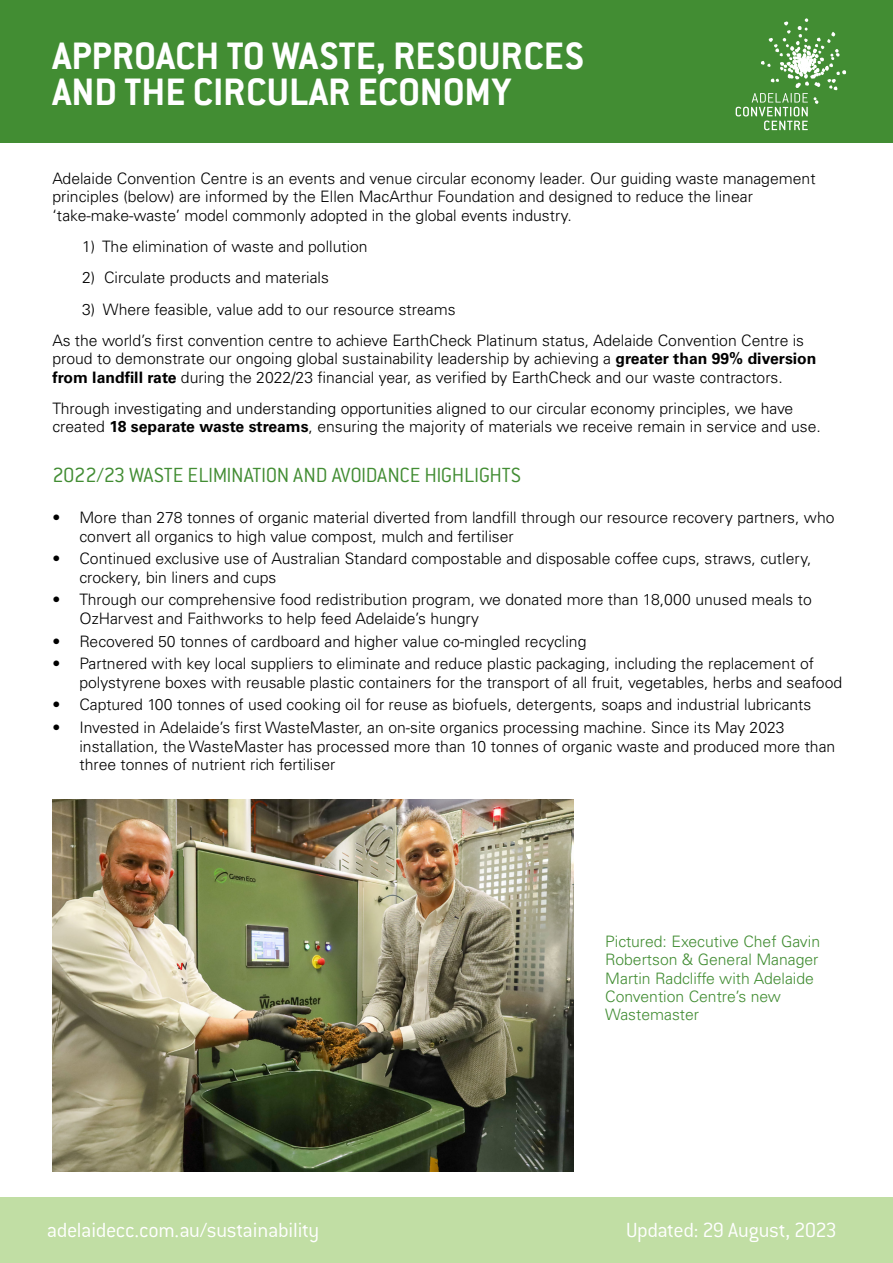
<style>
.page{position:relative;width:893px;height:1263px;background:#fff}
.page>*{position:absolute;margin:0;border:0;box-sizing:border-box;transform-origin:0 0}
.white_title_heading_L{font:700 42px "Conduit ITC Std";color:#fff}
.t1{font:300 22.5px "Conduit ITC Std";letter-spacing:-.015em;color:#fff}
.t2{font:300 22.5px "Conduit ITC Std";letter-spacing:-.025em;color:#428d33}
.t3{font:300 15.75px/18.5px "Univers LT Std";color:#000}
.t4{font:300 15.75px/18.5px "Univers LT Std";color:#428d33}
.s1{font-weight:700}
</style>
<div class="page">
<div style="left:0;top:1197px;width:893px;height:66px;background:#c1dea4"></div>
<div style="left:0;top:0;width:893px;height:143px;background:#428d33"></div>
<svg style="left:736px;top:18px;width:110px;height:112px"></svg>
<img style="left:52px;top:799px;width:522px;height:372px">
<p class="white_title_heading_L" style="left:52px;top:30px;width:533px">APPROACH TO WASTE, RESOURCES</p>
<p class="white_title_heading_L" style="left:52px;top:66px;width:460px">AND THE CIRCULAR ECONOMY</p>
<p class="t3" style="left:52px;top:169px;width:765px">Adelaide Convention Centre is an events and venue circular economy leader. Our guiding waste management principles (below) are informed by the Ellen MacArthur Foundation and designed to reduce the linear ‘take-make-waste’ model commonly adopted in the global events industry.</p>
<p class="t3" style="left:82px;top:237px;width:287px">1) The elimination of waste and pollution</p>
<p class="t3" style="left:82px;top:268px;width:248px">2) Circulate products and materials</p>
<p class="t3" style="left:82px;top:300px;width:375px">3) Where feasible, value add to our resource streams</p>
<p class="t3" style="left:52px;top:331px;width:765px">As the world’s first convention centre to achieve EarthCheck Platinum status, Adelaide Convention Centre is proud to demonstrate our ongoing global sustainability leadership by achieving a <span class="s1">greater than 99% diversion from landfill rate</span> during the 2022/23 financial year, as verified by EarthCheck and our waste contractors.</p>
<p class="t3" style="left:52px;top:399px;width:770px">Through investigating and understanding opportunities aligned to our circular economy principles, we have created <span class="s1">18 separate waste streams</span>, ensuring the majority of materials we receive remain in service and use.</p>
<p class="t2" style="left:52px;top:461px;width:470px">2022/23 WASTE ELIMINATION AND AVOIDANCE HIGHLIGHTS</p>
<p class="t3" style="left:79px;top:508px;width:757px;text-indent:-27px">• More than 278 tonnes of organic material diverted from landfill through our resource recovery partners, who convert all organics to high value compost, mulch and fertiliser</p>
<p class="t3" style="left:79px;top:549px;width:733px;text-indent:-27px">• Continued exclusive use of Australian Standard compostable and disposable coffee cups, straws, cutlery, crockery, bin liners and cups</p>
<p class="t3" style="left:79px;top:591px;width:734px;text-indent:-27px">• Through our comprehensive food redistribution program, we donated more than 18,000 unused meals to<br>OzHarvest and Faithworks to help feed Adelaide’s hungry</p>
<p class="t3" style="left:52px;top:632px;width:536px">• Recovered 50 tonnes of cardboard and higher value co-mingled recycling</p>
<p class="t3" style="left:79px;top:654px;width:764px;text-indent:-27px">• Partnered with key local suppliers to eliminate and reduce plastic packaging, including the replacement of polystyrene boxes with reusable plastic containers for the transport of all fruit, vegetables, herbs and seafood</p>
<p class="t3" style="left:52px;top:696px;width:760px">• Captured 100 tonnes of used cooking oil for reuse as biofuels, detergents, soaps and industrial lubricants</p>
<p class="t3" style="left:79px;top:718px;width:757px;text-indent:-27px">• Invested in Adelaide’s first WasteMaster, an on-site organics processing machine. Since its May 2023 installation, the WasteMaster has processed more than 10 tonnes of organic waste and produced more than three tonnes of nutrient rich fertiliser</p>
<p class="t4" style="left:605px;top:932px;width:216px">Pictured: Executive Chef Gavin<br>Robertson &amp; General Manager<br>Martin Radcliffe with Adelaide<br>Convention Centre’s new<br>Wastemaster</p>
<p class="t1" style="left:47px;top:1216px;width:274px">adelaidecc.com.au/sustainability</p>
<p class="t1" style="left:626px;top:1216px;width:212px">Updated: 29 August, 2023</p>
</div>
